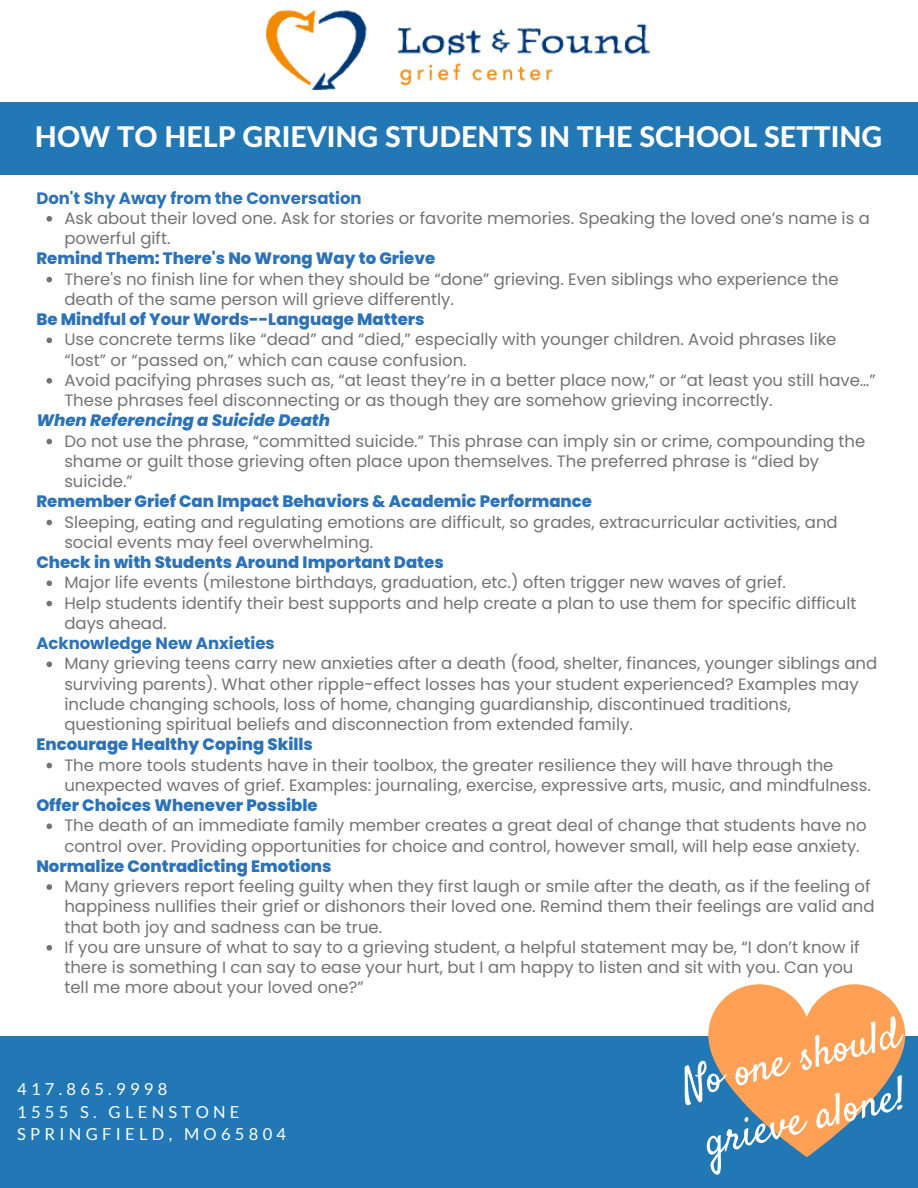
<style>
.page{position:relative;width:918px;height:1188px;background:#fff}
.page>*{position:absolute;margin:0;border:0;box-sizing:border-box;transform-origin:0 0}
.t1{font:43.65px/60.8px "Satisfy";color:#fff}
.t2{font:800 28.5px "Lato Latin";color:#fff}
.t3{font:16.5px/20.2px "Poppins";color:#737373}
.t4{font:800 16.5px "Poppins";color:#2b72b9}
.t5{font:700 16.5px "Poppins";color:#2b72b9}
.t6{font:16.5px "Lato";letter-spacing:.26em;color:#fff}
.t7{font:italic 800 16.5px "Poppins";color:#2b72b9}
</style>
<div class="page">
<div style="left:0;top:103px;width:918px;height:72px;background:#2178b5"></div>
<div style="left:0;top:1036px;width:918px;height:152px;background:#2178b5"></div>
<svg style="left:708px;top:984px;width:197px;height:173px"></svg>
<img style="left:266px;top:10px;width:384px;height:80px">
<svg style="left:46px;top:216px;width:6px;height:6px"></svg>
<svg style="left:46px;top:277px;width:6px;height:5px"></svg>
<svg style="left:46px;top:338px;width:6px;height:5px"></svg>
<svg style="left:46px;top:378px;width:6px;height:6px"></svg>
<svg style="left:46px;top:439px;width:6px;height:5px"></svg>
<svg style="left:46px;top:520px;width:6px;height:5px"></svg>
<svg style="left:46px;top:580px;width:6px;height:6px"></svg>
<svg style="left:46px;top:601px;width:6px;height:5px"></svg>
<svg style="left:46px;top:662px;width:6px;height:5px"></svg>
<svg style="left:46px;top:763px;width:6px;height:5px"></svg>
<svg style="left:46px;top:824px;width:6px;height:5px"></svg>
<svg style="left:46px;top:884px;width:6px;height:6px"></svg>
<svg style="left:46px;top:945px;width:6px;height:6px"></svg>
<p class="t2" style="left:35px;top:124px;width:849px">HOW TO HELP GRIEVING STUDENTS IN THE SCHOOL SETTING</p>
<p class="t5" style="left:36px;top:186px;width:327px">Don't Shy Away from the Conversation</p>
<p class="t3" style="left:64px;top:208px;width:807px">Ask about their loved one. Ask for stories or favorite memories. Speaking the loved one’s name is a powerful gift.</p>
<p class="t3" style="left:64px;top:269px;width:776px">There's no finish line for when they should be “done” grieving. Even siblings who experience the death of the same person will grieve differently.</p>
<p class="t3" style="left:64px;top:329px;width:774px">Use concrete terms like “dead” and “died,” especially with younger children. Avoid phrases like “lost” or “passed on,” which can cause confusion.</p>
<p class="t3" style="left:64px;top:370px;width:813px">Avoid pacifying phrases such as, “at least they’re in a better place now,” or “at least you still have…”<br>These phrases feel disconnecting or as though they are somehow grieving incorrectly.</p>
<p class="t3" style="left:64px;top:431px;width:803px">Do not use the phrase, “committed suicide.” This phrase can imply sin or crime, compounding the shame or guilt those grieving often place upon themselves. The preferred phrase is “died by suicide.”</p>
<p class="t3" style="left:64px;top:512px;width:775px">Sleeping, eating and regulating emotions are difficult, so grades, extracurricular activities, and social events may feel overwhelming.</p>
<p class="t3" style="left:64px;top:572px;width:723px">Major life events (milestone birthdays, graduation, etc.) often trigger new waves of grief.</p>
<p class="t3" style="left:64px;top:593px;width:794px">Help students identify their best supports and help create a plan to use them for specific difficult days ahead.</p>
<p class="t3" style="left:64px;top:653px;width:814px">Many grieving teens carry new anxieties after a death (food, shelter, finances, younger siblings and surviving parents). What other ripple-effect losses has your student experienced? Examples may include changing schools, loss of home, changing guardianship, discontinued traditions, questioning spiritual beliefs and disconnection from extended family.</p>
<p class="t3" style="left:64px;top:755px;width:808px">The more tools students have in their toolbox, the greater resilience they will have through the unexpected waves of grief. Examples: journaling, exercise, expressive arts, music, and mindfulness.</p>
<p class="t3" style="left:64px;top:815px;width:804px">The death of an immediate family member creates a great deal of change that students have no control over. Providing opportunities for choice and control, however small, will help ease anxiety.</p>
<p class="t3" style="left:64px;top:876px;width:812px">Many grievers report feeling guilty when they first laugh or smile after the death, as if the feeling of happiness nullifies their grief or dishonors their loved one. Remind them their feelings are valid and that both joy and sadness can be true.</p>
<p class="t3" style="left:64px;top:937px;width:797px">If you are unsure of what to say to a grieving student, a helpful statement may be, “I don’t know if there is something I can say to ease your hurt, but I am happy to listen and sit with you. Can you tell me more about your loved one?”</p>
<p class="t4" style="left:36px;top:247px;width:400px">Remind Them: There's No Wrong Way to Grieve</p>
<p class="t4" style="left:36px;top:308px;width:390px">Be Mindful of Your Words--Language Matters</p>
<p class="t7" style="left:36px;top:409px;width:295px">When Referencing a Suicide Death</p>
<p class="t4" style="left:36px;top:490px;width:557px">Remember Grief Can Impact Behaviors &amp; Academic Performance</p>
<p class="t4" style="left:36px;top:551px;width:409px">Check in with Students Around Important Dates</p>
<p class="t5" style="left:36px;top:632px;width:240px">Acknowledge New Anxieties</p>
<p class="t4" style="left:36px;top:733px;width:278px">Encourage Healthy Coping Skills</p>
<p class="t4" style="left:36px;top:794px;width:283px">Offer Choices Whenever Possible</p>
<p class="t4" style="left:36px;top:855px;width:297px">Normalize Contradicting Emotions</p>
<p class="t6" style="left:17px;top:1079px;width:152px">417.865.9998</p>
<p class="t6" style="left:17px;top:1101px;width:224px">1555 S. GLENSTONE</p>
<p class="t6" style="left:17px;top:1124px;width:271px">SPRINGFIELD, MO65804</p>
<p class="t1" style="left:677px;top:1060px;width:224px;rotate:-14deg">No one should grieve alone!</p>
</div>
